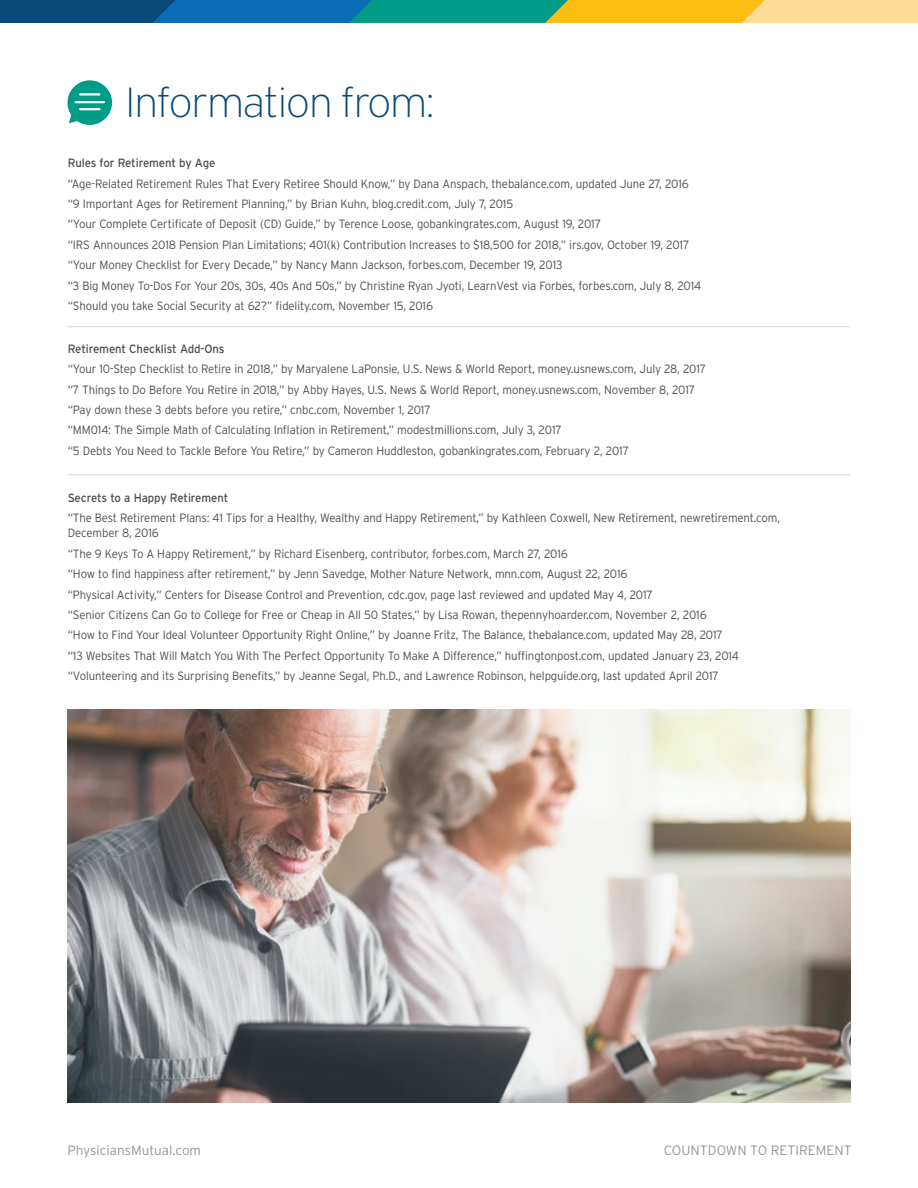
<style>
.page{position:relative;width:918px;height:1188px;background:#fff}
.page>*{position:absolute;margin:0;border:0;box-sizing:border-box;transform-origin:0 0}
.t1{font:200 42px "Interstate";letter-spacing:-.025em;color:#0a4a79}
.t2{font:300 13.5px "Interstate";color:#939598}
.t3{font:300 12px/20.4px "Interstate";letter-spacing:-.01em;color:#4d4d4f;scale:.95 1}
.t4{font:12px "Interstate";letter-spacing:-.01em;color:#4d4d4f;scale:.95 1}
</style>
<div class="page">
<svg style="left:67px;top:80px;width:45px;height:45px"></svg>
<svg style="left:0;top:0;width:918px;height:22px;background:#679577"></svg>
<hr style="left:68px;top:326px;width:782px;height:1px;background:#000">
<hr style="left:68px;top:474px;width:782px;height:1px;background:#000">
<img style="left:68px;top:710px;width:782px;height:393px">
<h1 class="t1" style="left:125px;top:77px;width:311px">Information from:</h1>
<p class="t4" style="left:68px;top:156px;width:157px">Rules for Retirement by Age</p>
<p class="t3" style="left:68px;top:173px;width:668px">“Age-Related Retirement Rules That Every Retiree Should Know,” by Dana Anspach, thebalance.com, updated June 27, 2016 “9 Important Ages for Retirement Planning,” by Brian Kuhn, blog.credit.com, July 7, 2015<br>“Your Complete Certificate of Deposit (CD) Guide,” by Terence Loose, gobankingrates.com, August 19, 2017<br>“IRS Announces 2018 Pension Plan Limitations; 401(k) Contribution Increases to $18,500 for 2018,” irs.gov, October 19, 2017 “Your Money Checklist for Every Decade,” by Nancy Mann Jackson, forbes.com, December 19, 2013<br>“3 Big Money To-Dos For Your 20s, 30s, 40s And 50s,” by Christine Ryan Jyoti, LearnVest via Forbes, forbes.com, July 8, 2014 “Should you take Social Security at 62?” fidelity.com, November 15, 2016</p>
<p class="t4" style="left:68px;top:341px;width:167px">Retirement Checklist Add-Ons</p>
<p class="t3" style="left:68px;top:359px;width:674px">“Your 10-Step Checklist to Retire in 2018,” by Maryalene LaPonsie, U.S. News &amp; World Report, money.usnews.com, July 28, 2017 “7 Things to Do Before You Retire in 2018,” by Abby Hayes, U.S. News &amp; World Report, money.usnews.com, November 8, 2017 “Pay down these 3 debts before you retire,” cnbc.com, November 1, 2017<br>“MM014: The Simple Math of Calculating Inflation in Retirement,” modestmillions.com, July 3, 2017<br>“5 Debts You Need to Tackle Before You Retire,” by Cameron Huddleston, gobankingrates.com, February 2, 2017</p>
<p class="t4" style="left:68px;top:491px;width:171px">Secrets to a Happy Retirement</p>
<p class="t3" style="left:68px;top:511px;width:752px;line-height:15px">“The Best Retirement Plans: 41 Tips for a Healthy, Wealthy and Happy Retirement,” by Kathleen Coxwell, New Retirement, newretirement.com,<br>December 8, 2016</p>
<p class="t3" style="left:68px;top:543px;width:708px">“The 9 Keys To A Happy Retirement,” by Richard Eisenberg, contributor, forbes.com, March 27, 2016<br>“How to find happiness after retirement,” by Jenn Savedge, Mother Nature Network, mnn.com, August 22, 2016<br>“Physical Activity,” Centers for Disease Control and Prevention, cdc.gov, page last reviewed and updated May 4, 2017<br>“Senior Citizens Can Go to College for Free or Cheap in All 50 States,” by Lisa Rowan, thepennyhoarder.com, November 2, 2016<br>“How to Find Your Ideal Volunteer Opportunity Right Online,” by Joanne Fritz, The Balance, thebalance.com, updated May 28, 2017 “13 Websites That Will Match You With The Perfect Opportunity To Make A Difference,” huffingtonpost.com, updated January 23, 2014 “Volunteering and its Surprising Benefits,” by Jeanne Segal, Ph.D., and Lawrence Robinson, helpguide.org, last updated April 2017</p>
<p class="t2" style="left:68px;top:1142px;width:135px">PhysiciansMutual.com</p>
<p class="t2" style="left:664px;top:1142px;width:189px">COUNTDOWN TO RETIREMENT</p>
</div>
